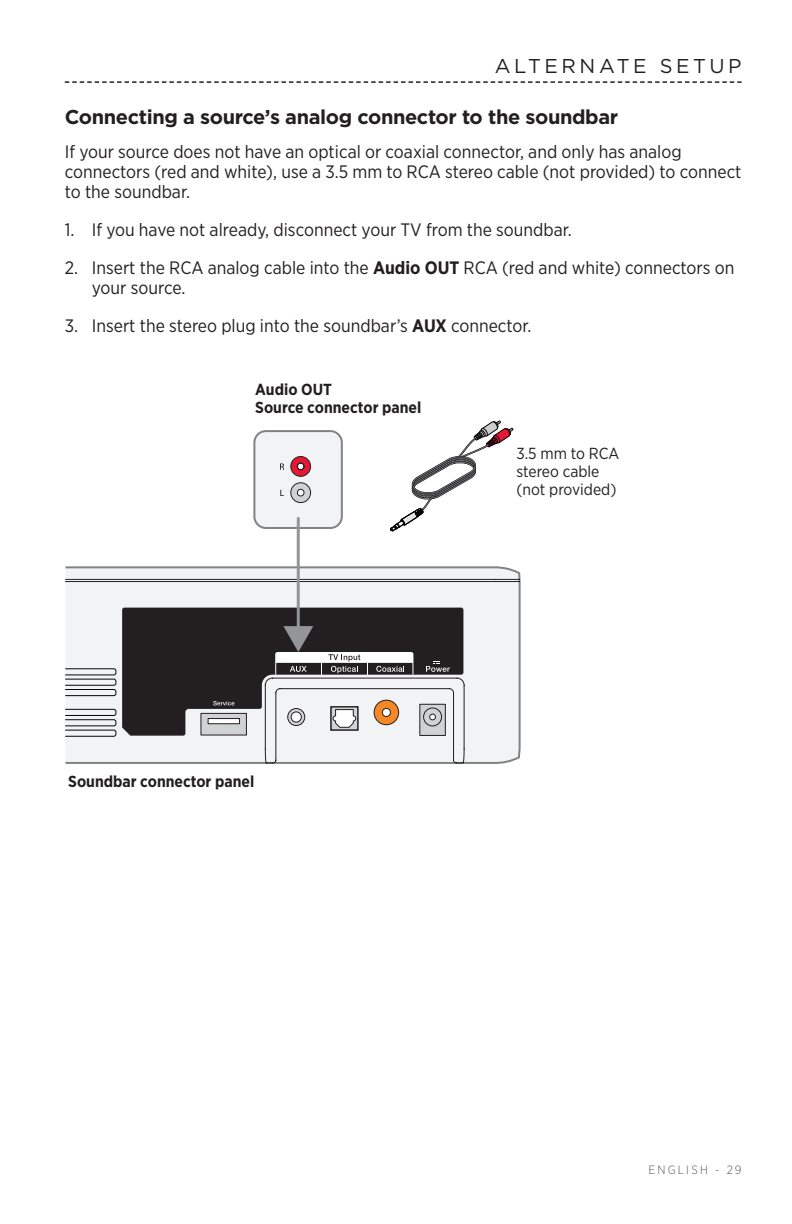
<style>
.page{position:relative;width:792px;height:1224px;background:#fff}
.page>*{position:absolute;margin:0;border:0;box-sizing:border-box;transform-origin:0 0}
.Text_Head_3{font:700 20px "Gotham";letter-spacing:-.02em;color:#231f20}
.t1{font:20px "Gotham";color:#231f20}
.Text_Under_Head_1{font:18px/20px "Gotham Narrow";color:#231f20}
.Callout{font:700 16px/18px "Gotham Narrow";color:#231f20}
.Callout-2{font:16px/18px "Gotham Narrow";color:#231f20}
.t2{font:300 12px "Gotham Narrow";letter-spacing:.18em;color:#57585a}
.s1{font-weight:700}
</style>
<div class="page">
<svg style="left:65px;top:81px;width:677px;height:2px"></svg>
<svg style="left:65px;top:565px;width:456px;height:190px"></svg>
<svg style="left:65px;top:579px;width:455px;height:185px"></svg>
<svg style="left:65px;top:669px;width:51px;height:68px"></svg>
<svg style="left:213px;top:701px;width:21px;height:4px"></svg>
<svg style="left:426px;top:661px;width:24px;height:11px"></svg>
<div style="left:429px;top:714px;width:7px;height:6px;border:1px solid #231f20;border-radius:50%"></div>
<div style="left:374px;top:700px;width:25px;height:25px;background:#f58726;border:1px solid #231f20;border-radius:50%"></div>
<div style="left:382px;top:708px;width:9px;height:9px;background:#fff;border:1px solid #231f20;border-radius:50%"></div>
<hr style="left:297px;top:518px;width:3px;height:112px;background:#939598">
<svg style="left:275px;top:626px;width:138px;height:49px"></svg>
<svg style="left:208px;top:718px;width:32px;height:6px"></svg>
<svg style="left:253px;top:430px;width:90px;height:99px"></svg>
<svg style="left:290px;top:482px;width:21px;height:21px"></svg>
<svg style="left:290px;top:456px;width:21px;height:21px"></svg>
<div style="left:297px;top:463px;width:8px;height:7px;background:#fff;border:1px solid #231f20;border-radius:50%"></div>
<div style="left:297px;top:463px;width:8px;height:7px;border:1px solid #231f20;border-radius:50%"></div>
<div style="left:297px;top:489px;width:7px;height:7px;background:#fff;border-radius:50%"></div>
<div style="left:297px;top:489px;width:8px;height:7px;border:1px solid #231f20;border-radius:50%"></div>
<svg style="left:390px;top:421px;width:124px;height:111px"></svg>
<p class="t1" style="left:495px;top:54px;width:37px">ALTERNATE</p>
<p class="t1" style="left:660px;top:54px;width:34px">SETUP</p>
<p class="Text_Head_3" style="left:65px;top:104px;width:555px">Connecting a source’s analog connector to the soundbar</p>
<p class="Text_Under_Head_1" style="left:65px;top:141px;width:678px">If your source does not have an optical or coaxial connector, and only has analog connectors (red and white), use a 3.5 mm to RCA stereo cable (not provided) to connect to the soundbar.</p>
<p class="Text_Under_Head_1" style="left:65px;top:219px;width:509px">1. If you have not already, disconnect your TV from the soundbar.</p>
<p class="Text_Under_Head_1" style="left:92px;top:257px;width:644px;text-indent:-27px">2. Insert the RCA analog cable into the <span class="s1">Audio OUT</span> RCA (red and white) connectors on your source.</p>
<p class="Text_Under_Head_1" style="left:65px;top:315px;width:468px">3. Insert the stereo plug into the soundbar’s <span class="s1">AUX</span> connector.</p>
<p class="Callout" style="left:255px;top:380px;width:168px">Audio OUT<br>Source connector panel</p>
<p class="Callout-2" style="left:516px;top:444px;width:104px">3.5 mm to RCA stereo cable (not provided)</p>
<p class="Callout" style="left:68px;top:772px;width:188px">Soundbar connector panel</p>
<p class="t2" style="left:649px;top:1162px;width:95px">ENGLISH - 29</p>
</div>
